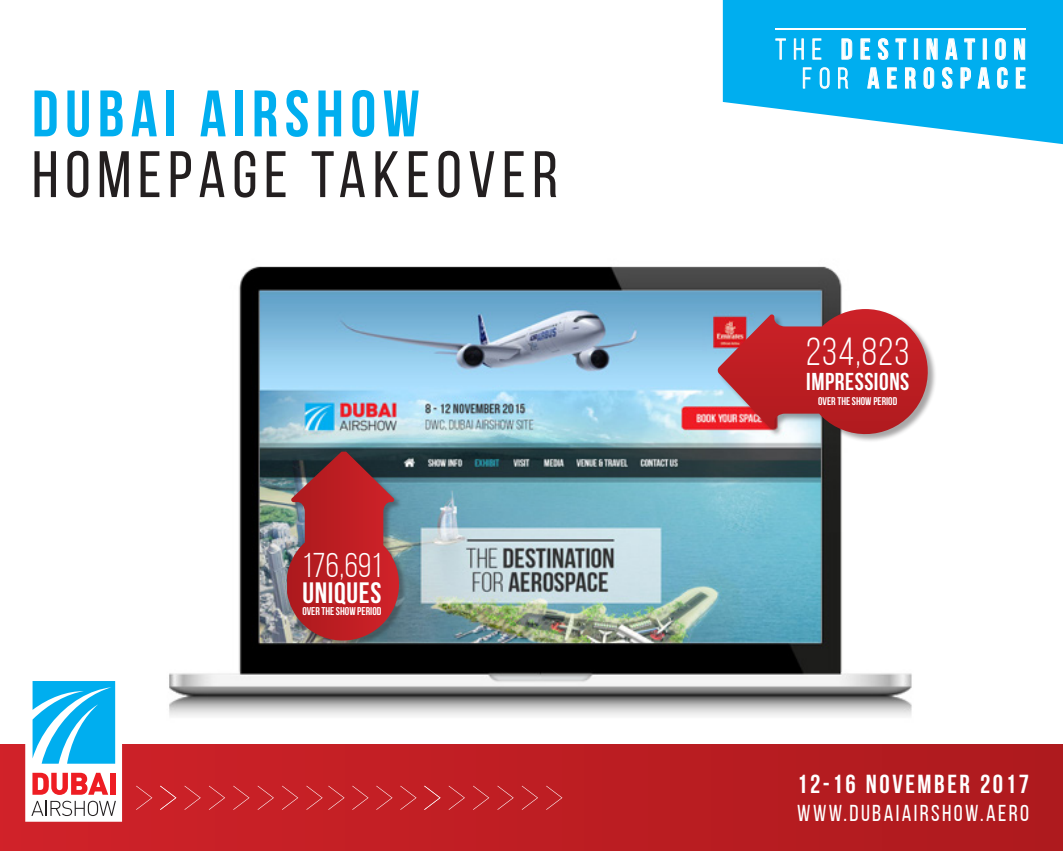
<style>
.page{position:relative;width:1063px;height:851px;background:#fff}
.page>*{position:absolute;margin:0;border:0;box-sizing:border-box;transform-origin:0 0}
.t1{font:65.4px/60.8px "Bebas Neue";letter-spacing:.1em;color:#231f20}
.t2{font:39px "Bebas Neue";letter-spacing:.035em;color:#fff}
.t3{font:34.2px "Bebas Neue";letter-spacing:.015em;color:#fff}
.t4{font:700 29.4px "Bebas Neue";letter-spacing:.025em;color:#fff}
.t5{font:700 28.95px/29px "Bebas Neue";letter-spacing:.25em;color:#fff;text-align:right}
.t6{font:700 25.95px "Bebas Neue";letter-spacing:.1em;color:#fff}
.t7{font:700 24.3px "Bebas Neue";letter-spacing:.025em;color:#fff}
.t8{font:22.95px "Bebas Neue";letter-spacing:.105em;color:#fff}
.t9{font:700 11.25px "Bebas Neue";color:#fff}
.t10{font:700 11.1px "Bebas Neue";color:#fff}
.s1{font-weight:700;color:#00aeef}
.s2{font-weight:400}
</style>
<div class="page">
<img style="left:169px;top:266px;width:743px;height:450px">
<div style="left:718px;top:309px;width:219px;height:134px;background:#231f20;opacity:.4"></div>
<svg style="left:717px;top:309px;width:217px;height:131px;background:#be4d54"></svg>
<div style="left:287px;top:451px;width:120px;height:197px;background:#231f20;opacity:.4"></div>
<svg style="left:287px;top:451px;width:117px;height:195px;background:#9a373c"></svg>
<div style="left:0;top:744px;width:1063px;height:106px;background:linear-gradient(to right,#d02229,#ad1a1d)"></div>
<svg style="left:136px;top:785px;width:16px;height:24px"></svg>
<svg style="left:160px;top:785px;width:16px;height:24px"></svg>
<svg style="left:184px;top:785px;width:17px;height:24px"></svg>
<svg style="left:209px;top:785px;width:16px;height:24px"></svg>
<svg style="left:233px;top:785px;width:17px;height:24px"></svg>
<svg style="left:258px;top:785px;width:16px;height:24px"></svg>
<svg style="left:282px;top:785px;width:16px;height:24px"></svg>
<svg style="left:306px;top:785px;width:39px;height:24px"></svg>
<svg style="left:352px;top:785px;width:17px;height:24px"></svg>
<svg style="left:376px;top:785px;width:17px;height:24px"></svg>
<svg style="left:400px;top:785px;width:17px;height:24px"></svg>
<svg style="left:424px;top:785px;width:17px;height:24px"></svg>
<svg style="left:449px;top:785px;width:16px;height:24px"></svg>
<svg style="left:473px;top:785px;width:16px;height:24px"></svg>
<svg style="left:497px;top:785px;width:17px;height:24px"></svg>
<svg style="left:522px;top:785px;width:16px;height:24px"></svg>
<svg style="left:546px;top:785px;width:16px;height:24px"></svg>
<svg style="left:23px;top:681px;width:101px;height:142px"></svg>
<svg style="left:723px;top:0;width:340px;height:144px;fill:#00aeef"></svg>
<svg style="left:775px;top:39px;width:11px;height:21px"></svg>
<svg style="left:794px;top:39px;width:10px;height:21px"></svg>
<svg style="left:813px;top:39px;width:8px;height:21px"></svg>
<svg style="left:841px;top:38px;width:12px;height:22px"></svg>
<svg style="left:860px;top:38px;width:10px;height:22px"></svg>
<svg style="left:878px;top:38px;width:11px;height:22px"></svg>
<svg style="left:895px;top:38px;width:12px;height:22px"></svg>
<div style="left:914px;top:39px;width:4px;height:20px;border:1px solid #fff"></div>
<svg style="left:926px;top:38px;width:12px;height:22px"></svg>
<svg style="left:945px;top:38px;width:13px;height:22px"></svg>
<svg style="left:964px;top:38px;width:11px;height:22px"></svg>
<svg style="left:995px;top:38px;width:11px;height:22px"></svg>
<svg style="left:1014px;top:38px;width:11px;height:22px"></svg>
<svg style="left:803px;top:67px;width:9px;height:22px"></svg>
<svg style="left:819px;top:67px;width:11px;height:22px"></svg>
<svg style="left:838px;top:67px;width:10px;height:22px"></svg>
<svg style="left:867px;top:67px;width:13px;height:22px"></svg>
<svg style="left:887px;top:67px;width:10px;height:22px"></svg>
<svg style="left:905px;top:67px;width:11px;height:22px"></svg>
<svg style="left:923px;top:67px;width:11px;height:22px"></svg>
<svg style="left:942px;top:67px;width:11px;height:22px"></svg>
<svg style="left:960px;top:67px;width:11px;height:22px"></svg>
<svg style="left:977px;top:67px;width:13px;height:22px"></svg>
<svg style="left:997px;top:67px;width:11px;height:22px"></svg>
<svg style="left:1016px;top:67px;width:10px;height:22px"></svg>
<hr style="left:776px;top:28px;width:250px;height:1px;background:#fff">
<p class="t1" style="left:32px;top:83px;width:528px"><span class="s1">DUBAI AIRSHOW<br></span>HOMEPAGE TAKEOVER</p>
<p class="t3" style="left:302px;top:547px;width:81px">176,691</p>
<p class="t4" style="left:302px;top:576px;width:81px">UNIQUES</p>
<p class="t9" style="left:302px;top:604px;width:81px">OVER THE SHOW PERIOD</p>
<p class="t5" style="left:775px;top:34px;width:252px"><span class="s2">THE</span> DESTINATION<br><span class="s2">FOR</span> AEROSPACE</p>
<p class="t2" style="left:806px;top:331px;width:105px">234,823</p>
<p class="t7" style="left:806px;top:368px;width:105px">IMPRESSIONS</p>
<p class="t10" style="left:818px;top:394px;width:81px">OVER THE SHOW PERIOD</p>
<p class="t6" style="left:797px;top:770px;width:233px">12-16 NOVEMBER 2017</p>
<p class="t8" style="left:797px;top:800px;width:233px">WWW.DUBAIAIRSHOW.AERO</p>
</div>
